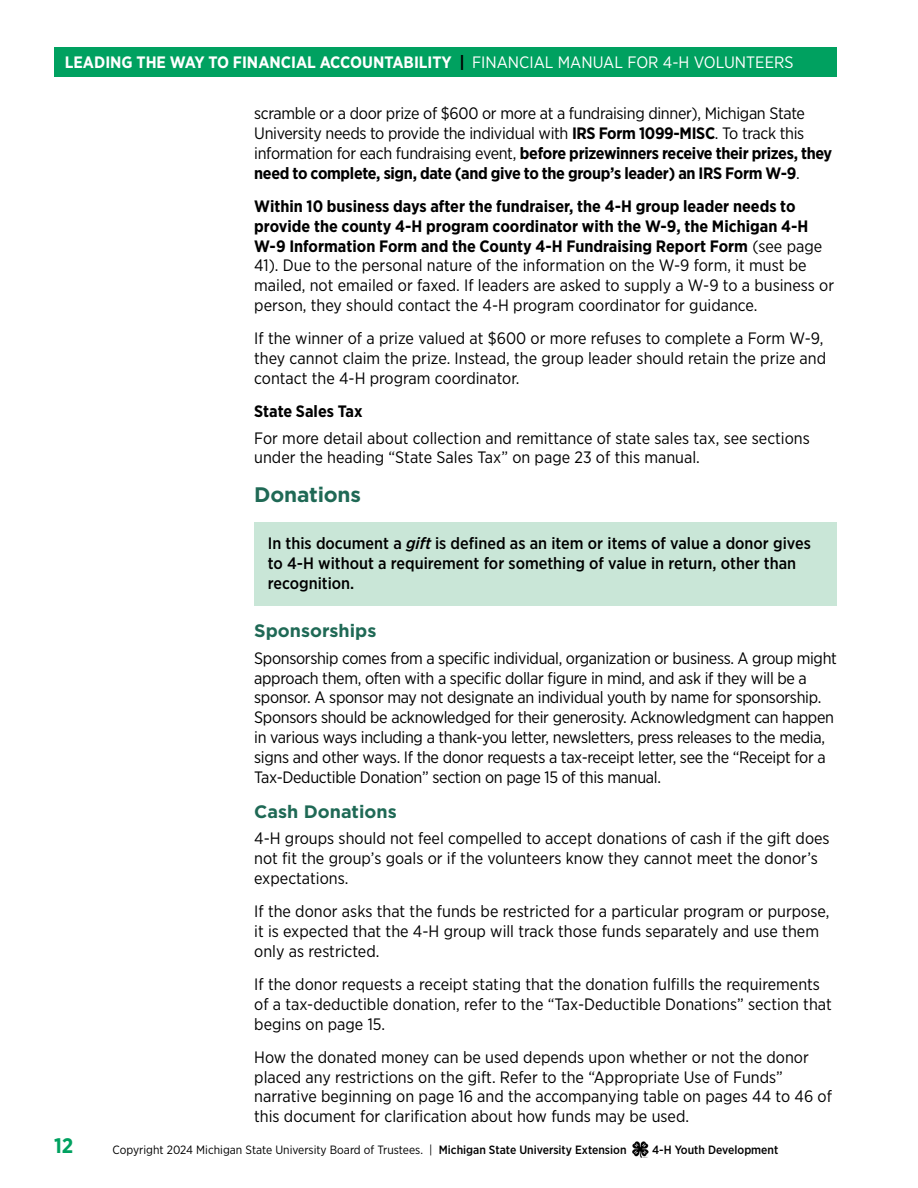
<style>
.page{position:relative;width:918px;height:1188px;background:#fff}
.page>*{position:absolute;margin:0;border:0;box-sizing:border-box;transform-origin:0 0}
.t1{font:700 21px "Gotham";letter-spacing:-.01em;color:#1f6955}
.t2{font:700 21px "Gotham Narrow";color:#00a160}
.t3{font:700 18px "Gotham";color:#1f6955}
.Body{font:16.5px/19.8px "Gotham Narrow";color:#000}
.Body-2{font:16.5px/19.8px "Gotham Narrow";letter-spacing:-.02em;color:#000}
.Body__Sidebar{font:500 16.5px/19.8px "Gotham Narrow";color:#000}
.t4{font:700 16.5px "Gotham Narrow";color:#fff}
.Body-3{font:700 16.5px "Gotham Narrow";color:#000}
.t5{font:12px "Gotham Narrow";color:#000}
.t6{font:500 12px "Gotham Narrow";color:#000}
.s1{color:#000}
.s2{font-weight:400}
.s3{font-weight:700}
.s4{font-style:italic}
.s5{font-weight:500}
</style>
<div class="page">
<img style="left:633px;top:1141px;width:16px;height:16px">
<div style="left:54px;top:47px;width:783px;height:30px;background:#00a160"></div>
<div style="left:254px;top:522px;width:583px;height:83px;background:#c9e6d7"></div>
<p class="t4" style="left:65px;top:52px;width:730px">LEADING THE WAY TO FINANCIAL ACCOUNTABILITY <span class="s1">|</span> <span class="s2">FINANCIAL MANUAL FOR 4-H VOLUNTEERS</span></p>
<p class="Body-2" style="left:254px;top:103px;width:580px">scramble or a door prize of $600 or more at a fundraising dinner), Michigan State University needs to provide the individual with <span class="s3">IRS Form 1099-MISC</span>. To track this information for each fundraising event, <span class="s3">before prizewinners receive their prizes, they need to complete, sign, date (and give to the group’s leader) an IRS Form W-9</span>.</p>
<p class="Body" style="left:254px;top:196px;width:581px"><span class="s3">Within 10 business days after the fundraiser, the 4-H group leader needs to provide the county 4-H program coordinator with the W-9, the Michigan 4-H W-9 Information Form and the County 4-H Fundraising Report Form</span> (see page 41). Due to the personal nature of the information on the W-9 form, it must be mailed, not emailed or faxed. If leaders are asked to supply a W-9 to a business or person, they should contact the 4-H program coordinator for guidance.</p>
<p class="Body" style="left:254px;top:328px;width:573px">If the winner of a prize valued at $600 or more refuses to complete a Form W-9, they cannot claim the prize. Instead, the group leader should retain the prize and contact the 4-H program coordinator.</p>
<p class="Body-3" style="left:254px;top:401px;width:110px">State Sales Tax</p>
<p class="Body" style="left:254px;top:428px;width:557px">For more detail about collection and remittance of state sales tax, see sections under the heading “State Sales Tax” on page 23 of this manual.</p>
<h4 class="t1" style="left:254px;top:481px;width:108px">Donations</h4>
<p class="Body__Sidebar" style="left:268px;top:533px;width:545px">In this document a <span class="s4">gift</span> is defined as an item or items of value a donor gives to 4-H without a requirement for something of value in return, other than recognition.</p>
<h5 class="t3" style="left:254px;top:619px;width:124px">Sponsorships</h5>
<p class="Body-2" style="left:254px;top:648px;width:584px">Sponsorship comes from a specific individual, organization or business. A group might approach them, often with a specific dollar figure in mind, and ask if they will be a sponsor. A sponsor may not designate an individual youth by name for sponsorship.<br>Sponsors should be acknowledged for their generosity. Acknowledgment can happen in various ways including a thank-you letter, newsletters, press releases to the media, signs and other ways. If the donor requests a tax-receipt letter, see the “Receipt for a Tax-Deductible Donation” section on page 15 of this manual.</p>
<h5 class="t3" style="left:254px;top:799px;width:144px">Cash Donations</h5>
<p class="Body" style="left:254px;top:828px;width:577px">4-H groups should not feel compelled to accept donations of cash if the gift does not fit the group’s goals or if the volunteers know they cannot meet the donor’s expectations.</p>
<p class="Body" style="left:254px;top:901px;width:577px">If the donor asks that the funds be restricted for a particular program or purpose, it is expected that the 4-H group will track those funds separately and use them only as restricted.</p>
<p class="Body" style="left:254px;top:974px;width:579px">If the donor requests a receipt stating that the donation fulfills the requirements of a tax-deductible donation, refer to the “Tax-Deductible Donations” section that begins on page 15.</p>
<p class="Body" style="left:254px;top:1047px;width:579px">How the donated money can be used depends upon whether or not the donor placed any restrictions on the gift. Refer to the “Appropriate Use of Funds” narrative beginning on page 16 and the accompanying table on pages 44 to 46 of this document for clarification about how funds may be used.</p>
<p class="t2" style="left:54px;top:1132px;width:21px">12</p>
<p class="t5" style="left:113px;top:1143px;width:515px">Copyright 2024 Michigan State University Board of Trustees. | <span class="s5">Michigan State University Extension</span></p>
<p class="t6" style="left:652px;top:1143px;width:128px">4-H Youth Development</p>
</div>
